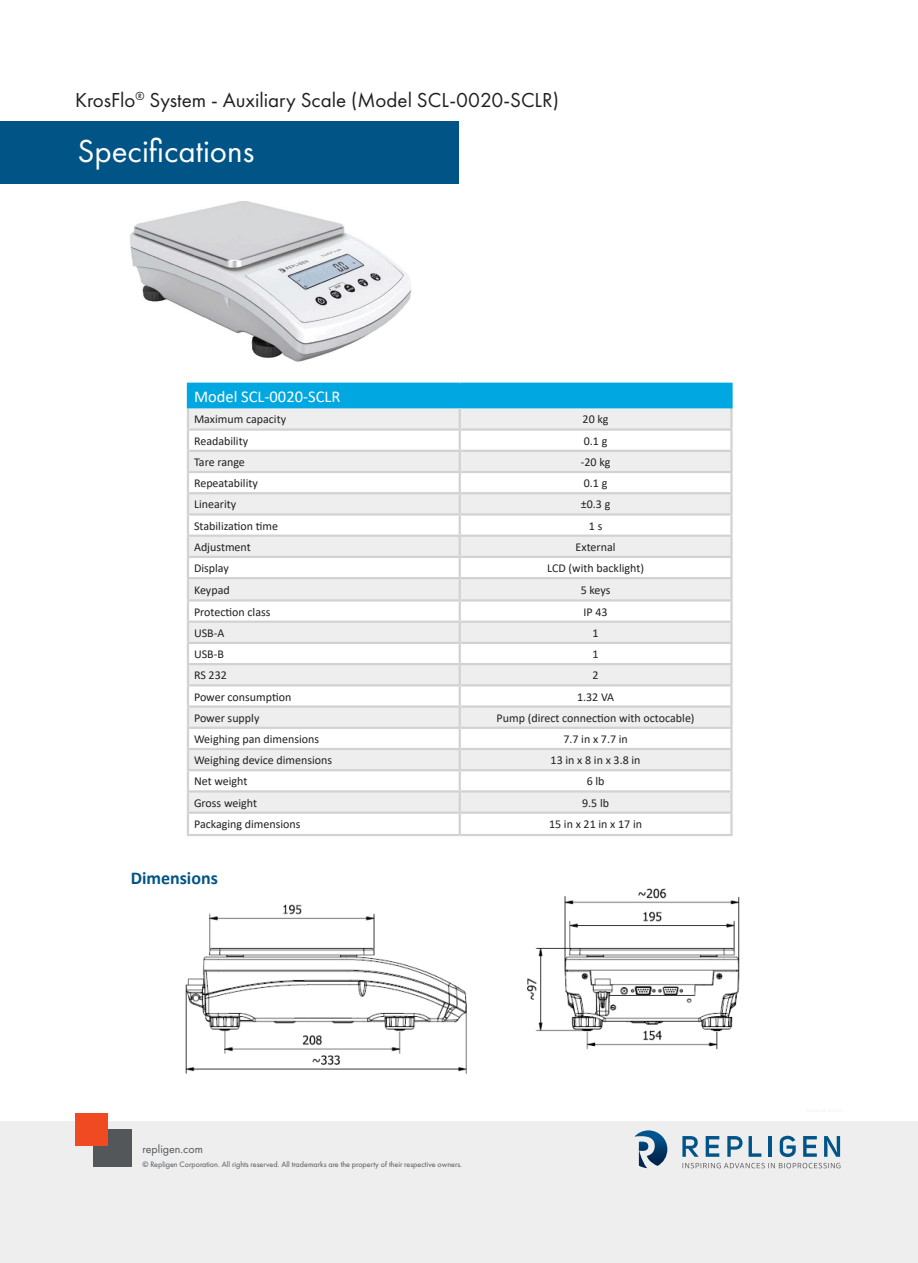
<style>
.page{position:relative;width:918px;height:1263px;background:#fff}
.page>*{position:absolute;margin:0;border:0;box-sizing:border-box;transform-origin:0 0}
.t1{font:33px "Futura PT";color:#fff}
.t2{font:21px "Futura PT";color:#231f20}
.t3{font:700 18px "Calibri";color:#015486}
.t4{font:16.5px "Calibri";color:#fff}
.t5{font:12px "Calibri";color:#231f20}
.t6{font:12px "Futura PT";color:#535759}
.t7{font:8.1px "Futura PT";color:#535759}
</style>
<div class="page">
<div style="left:0;top:121px;width:459px;height:62px;background:#015486"></div>
<div style="left:0;top:1120px;width:918px;height:142px;background:#eeeeef"></div>
<svg style="left:634px;top:1130px;width:33px;height:38px"></svg>
<svg style="left:682px;top:1135px;width:158px;height:33px"></svg>
<div style="left:93px;top:1129px;width:39px;height:37px;background:#535759"></div>
<div style="left:76px;top:1113px;width:32px;height:33px;background:#f04a23"></div>
<div style="left:188px;top:384px;width:544px;height:24px;background:#00a7e1"></div>
<div style="left:189px;top:408px;width:541px;height:20px;background:#eeeeef"></div>
<svg style="left:189px;top:431px;width:541px;height:403px"></svg>
<svg style="left:189px;top:452px;width:541px;height:147px;fill:#eeeeef"></svg>
<hr style="left:730px;top:452px;width:3px;height:19px;background:#d3d2d2">
<hr style="left:187px;top:471px;width:273px;height:2px;background:#d3d2d2">
<hr style="left:460px;top:471px;width:273px;height:2px;background:#d3d2d2">
<hr style="left:730px;top:473px;width:3px;height:19px;background:#d3d2d2">
<hr style="left:187px;top:492px;width:273px;height:2px;background:#d3d2d2">
<hr style="left:460px;top:492px;width:273px;height:2px;background:#d3d2d2">
<hr style="left:730px;top:494px;width:3px;height:19px;background:#d3d2d2">
<hr style="left:187px;top:513px;width:273px;height:2px;background:#d3d2d2">
<hr style="left:460px;top:513px;width:273px;height:2px;background:#d3d2d2">
<hr style="left:730px;top:515px;width:3px;height:19px;background:#d3d2d2">
<hr style="left:187px;top:534px;width:273px;height:3px;background:#d3d2d2">
<hr style="left:460px;top:534px;width:273px;height:3px;background:#d3d2d2">
<hr style="left:730px;top:537px;width:3px;height:19px;background:#d3d2d2">
<hr style="left:187px;top:556px;width:273px;height:2px;background:#d3d2d2">
<hr style="left:460px;top:556px;width:273px;height:2px;background:#d3d2d2">
<hr style="left:730px;top:558px;width:3px;height:19px;background:#d3d2d2">
<hr style="left:187px;top:577px;width:273px;height:2px;background:#d3d2d2">
<hr style="left:187px;top:579px;width:2px;height:20px;background:#d3d2d2">
<hr style="left:460px;top:577px;width:273px;height:2px;background:#d3d2d2">
<hr style="left:459px;top:579px;width:2px;height:20px;background:#d3d2d2">
<hr style="left:730px;top:579px;width:3px;height:20px;background:#d3d2d2">
<hr style="left:187px;top:599px;width:273px;height:2px;background:#d3d2d2">
<hr style="left:460px;top:599px;width:273px;height:2px;background:#d3d2d2">
<hr style="left:730px;top:601px;width:3px;height:19px;background:#d3d2d2">
<hr style="left:187px;top:620px;width:273px;height:3px;background:#d3d2d2">
<hr style="left:460px;top:620px;width:273px;height:3px;background:#d3d2d2">
<hr style="left:730px;top:623px;width:3px;height:19px;background:#d3d2d2">
<hr style="left:187px;top:642px;width:273px;height:2px;background:#d3d2d2">
<hr style="left:460px;top:642px;width:273px;height:2px;background:#d3d2d2">
<hr style="left:730px;top:644px;width:3px;height:19px;background:#d3d2d2">
<hr style="left:187px;top:663px;width:273px;height:2px;background:#d3d2d2">
<hr style="left:460px;top:663px;width:273px;height:2px;background:#d3d2d2">
<hr style="left:730px;top:665px;width:3px;height:19px;background:#d3d2d2">
<hr style="left:187px;top:684px;width:273px;height:2px;background:#d3d2d2">
<hr style="left:460px;top:684px;width:273px;height:2px;background:#d3d2d2">
<hr style="left:730px;top:686px;width:3px;height:19px;background:#d3d2d2">
<hr style="left:187px;top:705px;width:273px;height:2px;background:#d3d2d2">
<hr style="left:460px;top:705px;width:273px;height:2px;background:#d3d2d2">
<hr style="left:730px;top:707px;width:3px;height:19px;background:#d3d2d2">
<hr style="left:187px;top:726px;width:273px;height:3px;background:#d3d2d2">
<hr style="left:460px;top:726px;width:273px;height:3px;background:#d3d2d2">
<hr style="left:730px;top:729px;width:3px;height:19px;background:#d3d2d2">
<hr style="left:187px;top:748px;width:273px;height:2px;background:#d3d2d2">
<hr style="left:460px;top:748px;width:273px;height:2px;background:#d3d2d2">
<hr style="left:730px;top:750px;width:3px;height:19px;background:#d3d2d2">
<hr style="left:187px;top:769px;width:273px;height:2px;background:#d3d2d2">
<hr style="left:460px;top:769px;width:273px;height:2px;background:#d3d2d2">
<hr style="left:730px;top:771px;width:3px;height:19px;background:#d3d2d2">
<hr style="left:187px;top:790px;width:273px;height:2px;background:#d3d2d2">
<svg style="left:187px;top:601px;width:2px;height:210px"></svg>
<hr style="left:460px;top:790px;width:273px;height:2px;background:#d3d2d2">
<svg style="left:459px;top:601px;width:2px;height:210px"></svg>
<hr style="left:730px;top:792px;width:3px;height:19px;background:#d3d2d2">
<hr style="left:187px;top:811px;width:273px;height:2px;background:#d3d2d2">
<hr style="left:187px;top:813px;width:2px;height:21px;background:#d3d2d2">
<hr style="left:460px;top:811px;width:273px;height:2px;background:#d3d2d2">
<hr style="left:459px;top:813px;width:2px;height:21px;background:#d3d2d2">
<hr style="left:730px;top:813px;width:3px;height:21px;background:#d3d2d2">
<hr style="left:187px;top:834px;width:273px;height:2px;background:#d3d2d2">
<hr style="left:460px;top:834px;width:273px;height:2px;background:#d3d2d2">
<hr style="left:187px;top:408px;width:2px;height:20px;background:#d3d2d2">
<hr style="left:459px;top:408px;width:2px;height:20px;background:#d3d2d2">
<hr style="left:730px;top:408px;width:3px;height:20px;background:#d3d2d2">
<hr style="left:187px;top:428px;width:273px;height:3px;background:#d3d2d2">
<svg style="left:187px;top:431px;width:2px;height:146px"></svg>
<hr style="left:460px;top:428px;width:273px;height:3px;background:#d3d2d2">
<svg style="left:459px;top:431px;width:2px;height:146px"></svg>
<hr style="left:730px;top:431px;width:3px;height:19px;background:#d3d2d2">
<hr style="left:187px;top:450px;width:273px;height:2px;background:#d3d2d2">
<hr style="left:460px;top:450px;width:273px;height:2px;background:#d3d2d2">
<hr style="left:187px;top:382px;width:273px;height:3px;background:#00a7e1">
<hr style="left:187px;top:385px;width:2px;height:23px;background:#00a7e1">
<hr style="left:460px;top:382px;width:273px;height:3px;background:#00a7e1">
<hr style="left:730px;top:385px;width:3px;height:23px;background:#00a7e1">
<img style="left:185px;top:888px;width:555px;height:186px">
<img style="left:130px;top:201px;width:282px;height:161px">
<h2 class="t2" style="left:75px;top:88px;width:485px">KrosFlo<sup>®</sup> System - Auxiliary Scale (Model SCL-0020-SCLR)</h2>
<h1 class="t1" style="left:77px;top:131px;width:178px">Specifications</h1>
<h3 class="t4" style="left:194px;top:385px;width:148px">Model SCL-0020-SCLR</h3>
<p class="t5" style="left:194px;top:411px;width:94px">Maximum capacity</p>
<p class="t5" style="left:583px;top:411px;width:27px">20 kg</p>
<p class="t5" style="left:194px;top:432px;width:56px">Readability</p>
<p class="t5" style="left:584px;top:432px;width:25px">0.1 g</p>
<p class="t5" style="left:194px;top:453px;width:52px">Tare range</p>
<p class="t5" style="left:581px;top:453px;width:31px">-20 kg</p>
<p class="t5" style="left:194px;top:475px;width:65px">Repeatability</p>
<p class="t5" style="left:584px;top:475px;width:25px">0.1 g</p>
<p class="t5" style="left:194px;top:496px;width:44px">Linearity</p>
<p class="t5" style="left:581px;top:496px;width:31px">±0.3 g</p>
<p class="t5" style="left:194px;top:517px;width:86px">Stabilization time</p>
<p class="t5" style="left:589px;top:517px;width:15px">1 s</p>
<p class="t5" style="left:194px;top:538px;width:58px">Adjustment</p>
<p class="t5" style="left:576px;top:538px;width:41px">External</p>
<p class="t5" style="left:194px;top:560px;width:36px">Display</p>
<p class="t5" style="left:547px;top:560px;width:99px">LCD (with backlight)</p>
<p class="t5" style="left:194px;top:581px;width:37px">Keypad</p>
<p class="t5" style="left:581px;top:581px;width:31px">5 keys</p>
<p class="t5" style="left:194px;top:603px;width:78px">Protection class</p>
<p class="t5" style="left:584px;top:603px;width:26px">IP 43</p>
<p class="t5" style="left:194px;top:624px;width:32px">USB-A</p>
<p class="t5" style="left:593px;top:624px;width:8px">1</p>
<p class="t5" style="left:194px;top:646px;width:31px">USB-B</p>
<p class="t5" style="left:593px;top:646px;width:8px">1</p>
<p class="t5" style="left:194px;top:667px;width:34px">RS 232</p>
<p class="t5" style="left:593px;top:667px;width:8px">2</p>
<p class="t5" style="left:194px;top:688px;width:99px">Power consumption</p>
<p class="t5" style="left:577px;top:688px;width:39px">1.32 VA</p>
<p class="t5" style="left:194px;top:709px;width:67px">Power supply</p>
<p class="t5" style="left:497px;top:709px;width:199px">Pump (direct connection with octocable)</p>
<p class="t5" style="left:194px;top:730px;width:127px">Weighing pan dimensions</p>
<p class="t5" style="left:563px;top:730px;width:66px">7.7 in x 7.7 in</p>
<p class="t5" style="left:194px;top:752px;width:140px">Weighing device dimensions</p>
<p class="t5" style="left:551px;top:752px;width:91px">13 in x 8 in x 3.8 in</p>
<p class="t5" style="left:194px;top:773px;width:55px">Net weight</p>
<p class="t5" style="left:587px;top:773px;width:19px">6 lb</p>
<p class="t5" style="left:194px;top:794px;width:65px">Gross weight</p>
<p class="t5" style="left:582px;top:794px;width:28px">9.5 lb</p>
<p class="t5" style="left:194px;top:816px;width:108px">Packaging dimensions</p>
<p class="t5" style="left:549px;top:816px;width:95px">15 in x 21 in x 17 in</p>
<h3 class="t3" style="left:131px;top:865px;width:89px">Dimensions</h3>
<p class="t6" style="left:142px;top:1142px;width:62px">repligen.com</p>
<p class="t7" style="left:142px;top:1159px;width:321px">© Repligen Corporation. All rights reserved. All trademarks are the property of their respective owners.</p>
</div>
